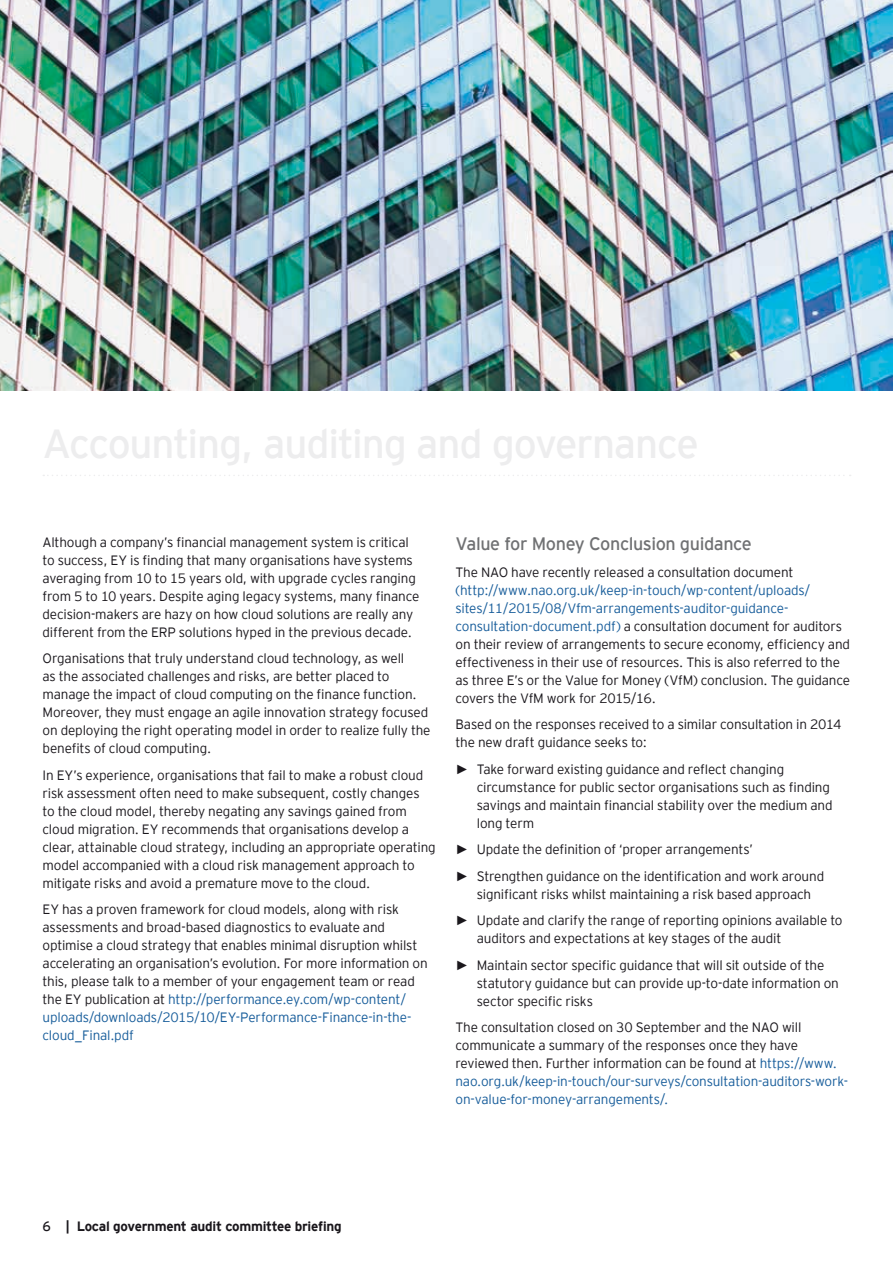
<style>
.page{position:relative;width:893px;height:1263px;background:#fff}
.page>*{position:absolute;margin:0;border:0;box-sizing:border-box;transform-origin:0 0}
.t1{font:18px "EY Interstate";letter-spacing:-.025em;color:#707173}
.t2{font:300 13.5px/18px "EY Interstate";letter-spacing:-.015em;color:#1a171c}
.t3{font:700 13.5px "EY Interstate";letter-spacing:-.02em;color:#1a171c}
.s1{color:#165c9a}
.s2{font-family:"Arial";font-weight:700}
.s3{font-weight:400}
</style>
<div class="page">
<img style="left:0;top:0;width:893px;height:390px">
<svg style="left:43px;top:475px;width:808px;height:1px"></svg>
<p class="t2" style="left:43px;top:532px;width:378px">Although a company’s financial management system is critical to success, EY is finding that many organisations have systems averaging from 10 to 15 years old, with upgrade cycles ranging from 5 to 10 years. Despite aging legacy systems, many finance decision-makers are hazy on how cloud solutions are really any different from the ERP solutions hyped in the previous decade.</p>
<p class="t2" style="left:43px;top:648px;width:389px">Organisations that truly understand cloud technology, as well<br>as the associated challenges and risks, are better placed to manage the impact of cloud computing on the finance function.<br>Moreover, they must engage an agile innovation strategy focused on deploying the right operating model in order to realize fully the benefits of cloud computing.</p>
<p class="t2" style="left:43px;top:765px;width:395px">In EY’s experience, organisations that fail to make a robust cloud risk assessment often need to make subsequent, costly changes<br>to the cloud model, thereby negating any savings gained from cloud migration. EY recommends that organisations develop a clear, attainable cloud strategy, including an appropriate operating model accompanied with a cloud risk management approach to mitigate risks and avoid a premature move to the cloud.</p>
<p class="t2" style="left:43px;top:899px;width:387px">EY has a proven framework for cloud models, along with risk assessments and broad-based diagnostics to evaluate and optimise a cloud strategy that enables minimal disruption whilst accelerating an organisation’s evolution. For more information on this, please talk to a member of your engagement team or read the EY publication at <span class="s1">http://performance.ey.com/wp-content/ uploads/downloads/2015/10/EY-Performance-Finance-in-the&shy;cloud_Final.pdf</span></p>
<h1 class="t1" style="left:455px;top:531px;width:298px">Value for Money Conclusion guidance</h1>
<p class="t2" style="left:455px;top:562px;width:339px">The NAO have recently released a consultation document</p>
<p class="t2" style="left:455px;top:580px;width:396px"><span class="s1">(http://www.nao.org.uk/keep-in-touch/wp-content/uploads/ sites/11/2015/08/Vfm-arrangements-auditor-guidance&shy;consultation-document.pdf)</span> a consultation document for auditors on their review of arrangements to secure economy, efficiency and effectiveness in their use of resources. This is also referred to the as three E’s or the Value for Money (VfM) conclusion. The guidance covers the VfM work for 2015/16.</p>
<p class="t2" style="left:455px;top:715px;width:388px">Based on the responses received to a similar consultation in 2014 the new draft guidance seeks to:</p>
<p class="t2" style="left:477px;top:759px;width:357px;text-indent:-21px"><span class="s2">►</span> Take forward existing guidance and reflect changing circumstance for public sector organisations such as finding savings and maintain financial stability over the medium and long term</p>
<p class="t2" style="left:455px;top:835px;width:370px;line-height:26.5px"><span class="s2">►</span> Update the definition of ‘proper arrangements’<br><span class="s2">►</span> Strengthen guidance on the identification and work around</p>
<p class="t2" style="left:455px;top:880px;width:389px;line-height:26.5px;text-indent:21px">significant risks whilst maintaining a risk based approach<br><span class="s2">►</span> Update and clarify the range of reporting opinions available to</p>
<p class="t2" style="left:455px;top:924px;width:370px;line-height:26.5px;text-indent:21px">auditors and expectations at key stages of the audit<br><span class="s2">►</span> Maintain sector specific guidance that will sit outside of the</p>
<p class="t2" style="left:477px;top:973px;width:364px">statutory guidance but can provide up-to-date information on sector specific risks</p>
<p class="t2" style="left:455px;top:1018px;width:394px">The consultation closed on 30 September and the NAO will communicate a summary of the responses once they have reviewed then. Further information can be found at <span class="s1">https://www. nao.org.uk/keep-in-touch/our-surveys/consultation-auditors-work&shy;on-value-for-money-arrangements/.</span></p>
<p class="t3" style="left:43px;top:1217px;width:301px"><span class="s3">6</span> | Local government audit committee briefing</p>
</div>
